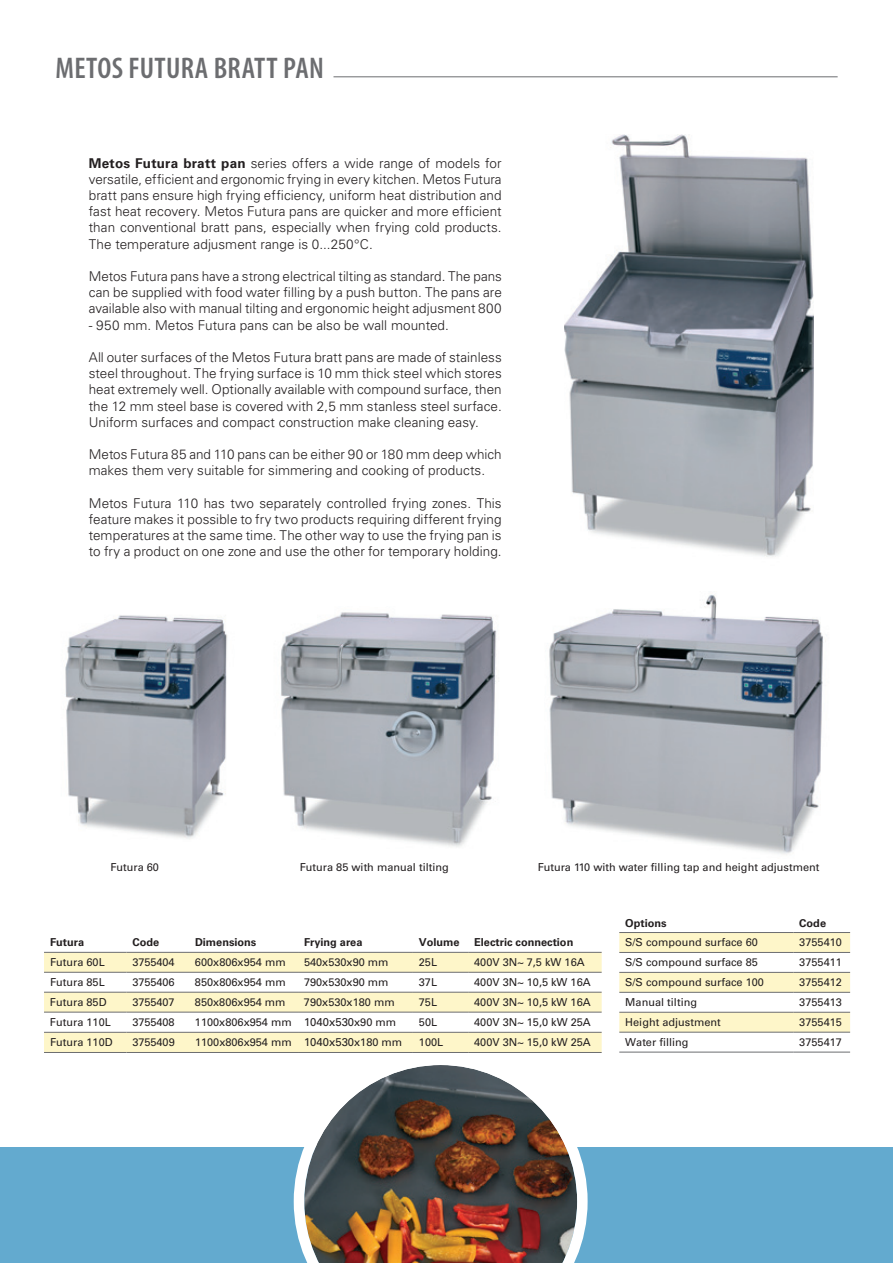
<style>
.page{position:relative;width:893px;height:1263px;background:#fff}
.page>*{position:absolute;margin:0;border:0;box-sizing:border-box;transform-origin:0 0}
.t1{font:600 condensed 30px "Myriad Pro";letter-spacing:.01em;color:#6c6d70}
.t2{font:300 13.5px/16.2px "Univers LT Std";letter-spacing:.005em;color:#231f20;text-align:justify}
.t3{font:10.95px "Univers LT Std";color:#231f20}
.t4{font:700 10.95px "Univers LT Std";color:#231f20}
.s1{font-weight:700}
.s2{font-size:11.25px}
</style>
<div class="page">
<div style="left:0;top:1148px;width:893px;height:115px;background:#63aacf"></div>
<img style="left:564px;top:135px;width:250px;height:422px">
<hr style="left:333px;top:77px;width:505px;height:1px;background:#6c6d70">
<img style="left:549px;top:594px;width:277px;height:260px">
<img style="left:280px;top:612px;width:217px;height:235px">
<img style="left:65px;top:615px;width:162px;height:224px">
<svg style="left:619px;top:933px;width:231px;height:99px"></svg>
<hr style="left:619px;top:952px;width:174px;height:1px;background:#6c6d70">
<hr style="left:793px;top:952px;width:57px;height:1px;background:#6c6d70">
<hr style="left:619px;top:972px;width:174px;height:1px;background:#6c6d70">
<hr style="left:793px;top:972px;width:57px;height:1px;background:#6c6d70">
<hr style="left:619px;top:992px;width:174px;height:1px;background:#6c6d70">
<hr style="left:793px;top:992px;width:57px;height:1px;background:#6c6d70">
<hr style="left:619px;top:1012px;width:174px;height:1px;background:#6c6d70">
<hr style="left:793px;top:1012px;width:57px;height:1px;background:#6c6d70">
<hr style="left:619px;top:1032px;width:174px;height:1px;background:#6c6d70">
<hr style="left:793px;top:1032px;width:57px;height:1px;background:#6c6d70">
<hr style="left:619px;top:932px;width:174px;height:1px;background:#6c6d70">
<hr style="left:793px;top:932px;width:57px;height:1px;background:#6c6d70">
<hr style="left:619px;top:1052px;width:174px;height:1px;background:#6c6d70">
<hr style="left:793px;top:1052px;width:57px;height:1px;background:#6c6d70">
<img style="left:294px;top:1065px;width:294px;height:198px">
<svg style="left:44px;top:953px;width:558px;height:99px;fill:#fef6c9"></svg>
<hr style="left:44px;top:1012px;width:82px;height:1px;background:#6c6d70">
<hr style="left:126px;top:1012px;width:63px;height:1px;background:#6c6d70">
<hr style="left:189px;top:1012px;width:109px;height:1px;background:#6c6d70">
<hr style="left:298px;top:1012px;width:115px;height:1px;background:#6c6d70">
<hr style="left:413px;top:1012px;width:55px;height:1px;background:#6c6d70">
<hr style="left:468px;top:1012px;width:134px;height:1px;background:#6c6d70">
<hr style="left:44px;top:1032px;width:82px;height:1px;background:#6c6d70">
<hr style="left:126px;top:1032px;width:63px;height:1px;background:#6c6d70">
<hr style="left:189px;top:1032px;width:109px;height:1px;background:#6c6d70">
<hr style="left:298px;top:1032px;width:115px;height:1px;background:#6c6d70">
<hr style="left:413px;top:1032px;width:55px;height:1px;background:#6c6d70">
<hr style="left:468px;top:1032px;width:134px;height:1px;background:#6c6d70">
<hr style="left:44px;top:952px;width:82px;height:1px;background:#6c6d70">
<hr style="left:126px;top:952px;width:63px;height:1px;background:#6c6d70">
<hr style="left:189px;top:952px;width:109px;height:1px;background:#6c6d70">
<hr style="left:298px;top:952px;width:115px;height:1px;background:#6c6d70">
<hr style="left:413px;top:952px;width:55px;height:1px;background:#6c6d70">
<hr style="left:468px;top:952px;width:134px;height:1px;background:#6c6d70">
<hr style="left:44px;top:1052px;width:82px;height:1px;background:#6c6d70">
<hr style="left:126px;top:1052px;width:63px;height:1px;background:#6c6d70">
<hr style="left:189px;top:1052px;width:109px;height:1px;background:#6c6d70">
<hr style="left:298px;top:1052px;width:115px;height:1px;background:#6c6d70">
<hr style="left:413px;top:1052px;width:55px;height:1px;background:#6c6d70">
<hr style="left:468px;top:1052px;width:134px;height:1px;background:#6c6d70">
<hr style="left:44px;top:972px;width:82px;height:1px;background:#6c6d70">
<hr style="left:126px;top:972px;width:63px;height:1px;background:#6c6d70">
<hr style="left:189px;top:972px;width:109px;height:1px;background:#6c6d70">
<hr style="left:298px;top:972px;width:115px;height:1px;background:#6c6d70">
<hr style="left:413px;top:972px;width:55px;height:1px;background:#6c6d70">
<hr style="left:468px;top:972px;width:134px;height:1px;background:#6c6d70">
<hr style="left:44px;top:992px;width:82px;height:1px;background:#6c6d70">
<hr style="left:126px;top:992px;width:63px;height:1px;background:#6c6d70">
<hr style="left:189px;top:992px;width:109px;height:1px;background:#6c6d70">
<hr style="left:298px;top:992px;width:115px;height:1px;background:#6c6d70">
<hr style="left:413px;top:992px;width:55px;height:1px;background:#6c6d70">
<hr style="left:468px;top:992px;width:134px;height:1px;background:#6c6d70">
<h1 class="t1" style="left:56px;top:51px;width:270px">METOS FUTURA BRATT PAN</h1>
<p class="t2" style="left:89px;top:155px;width:414px"><span class="s1">Metos Futura bratt pan</span> series offers a wide range of models for versatile, efficient and ergonomic frying in every kitchen. Metos Futura bratt pans ensure high frying efficiency, uniform heat distribution and fast heat recovery. Metos Futura pans are quicker and more efficient than conventional bratt pans, especially when frying cold products.<br>The temperature adjusment range is 0...250°C.</p>
<p class="t2" style="left:89px;top:268px;width:415px">Metos Futura pans have a strong electrical tilting as standard. The pans can be supplied with food water filling by a push button. The pans are available also with manual tilting and ergonomic height adjusment 800</p>
<p class="t2" style="left:89px;top:317px;width:362px">- 950 mm. Metos Futura pans can be also be wall mounted.</p>
<p class="t2" style="left:89px;top:349px;width:415px">All outer surfaces of the Metos Futura bratt pans are made of stainless steel throughout. The frying surface is 10 mm thick steel which stores heat extremely well. Optionally available with compound surface, then the 12 mm steel base is covered with 2,5 mm stanless steel surface.<br>Uniform surfaces and compact construction make cleaning easy.</p>
<p class="t2" style="left:89px;top:446px;width:414px">Metos Futura 85 and 110 pans can be either 90 or 180 mm deep which makes them very suitable for simmering and cooking of products.</p>
<p class="t2" style="left:89px;top:495px;width:414px">Metos Futura 110 has two separately controlled frying zones. This feature makes it possible to fry two products requiring different frying temperatures at the same time. The other way to use the frying pan is to fry a product on one zone and use the other for temporary holding.</p>
<p class="t3" style="left:111px;top:860px;width:50px">Futura 60</p>
<p class="t3" style="left:300px;top:860px;width:150px">Futura 85 with manual tilting</p>
<p class="t3" style="left:538px;top:860px;width:283px">Futura 110 with water filling tap and height adjustment</p>
<p class="t4" style="left:50px;top:936px;width:36px">Futura</p>
<p class="t4" style="left:132px;top:936px;width:28px">Code</p>
<p class="t4" style="left:195px;top:936px;width:63px">Dimensions</p>
<p class="t4" style="left:304px;top:936px;width:60px">Frying area</p>
<p class="t4" style="left:419px;top:936px;width:42px">Volume</p>
<p class="t4" style="left:474px;top:936px;width:101px">Electric connection</p>
<p class="t3" style="left:50px;top:956px;width:56px">Futura 60L</p>
<p class="t3" style="left:132px;top:956px;width:44px">3755404</p>
<p class="t3" style="left:195px;top:956px;width:92px">600x806x954 mm</p>
<p class="t3" style="left:304px;top:956px;width:86px">540x530x90 mm</p>
<p class="t3" style="left:419px;top:956px;width:20px">25L</p>
<p class="t3" style="left:474px;top:956px;width:112px">400V 3N~ 7,5 kW 16A</p>
<p class="t3" style="left:50px;top:976px;width:56px">Futura 85L</p>
<p class="t3" style="left:132px;top:976px;width:44px">3755406</p>
<p class="t3" style="left:195px;top:976px;width:92px">850x806x954 mm</p>
<p class="t3" style="left:304px;top:976px;width:86px">790x530x90 mm</p>
<p class="t3" style="left:419px;top:976px;width:20px">37L</p>
<p class="t3" style="left:474px;top:976px;width:118px">400V 3N~ 10,5 kW 16A</p>
<p class="t3" style="left:50px;top:996px;width:58px">Futura 85D</p>
<p class="t3" style="left:132px;top:996px;width:44px">3755407</p>
<p class="t3" style="left:195px;top:996px;width:92px">850x806x954 mm</p>
<p class="t3" style="left:304px;top:996px;width:92px">790x530x180 mm</p>
<p class="t3" style="left:419px;top:996px;width:20px">75L</p>
<p class="t3" style="left:474px;top:996px;width:118px">400V 3N~ 10,5 kW 16A</p>
<p class="t3" style="left:50px;top:1016px;width:62px">Futura 110L</p>
<p class="t3" style="left:132px;top:1016px;width:44px">3755408</p>
<p class="t3" style="left:195px;top:1016px;width:203px">1100x806x954 mm <span class="s2">1040x530</span>x90 mm</p>
<p class="t3" style="left:419px;top:1016px;width:20px">50L</p>
<p class="t3" style="left:474px;top:1016px;width:118px">400V 3N~ 15,0 kW 25A</p>
<p class="t3" style="left:50px;top:1036px;width:64px">Futura 110D</p>
<p class="t3" style="left:132px;top:1036px;width:44px">3755409</p>
<p class="t3" style="left:195px;top:1036px;width:209px">1100x806x954 mm <span class="s2">1040x530</span>x180 mm</p>
<p class="t3" style="left:419px;top:1036px;width:26px">100L</p>
<p class="t3" style="left:474px;top:1036px;width:118px">400V 3N~ 15,0 kW 25A</p>
<p class="t4" style="left:625px;top:916px;width:43px">Options</p>
<p class="t4" style="left:799px;top:916px;width:28px">Code</p>
<p class="t3" style="left:625px;top:936px;width:134px">S/S compound surface 60</p>
<p class="t3" style="left:799px;top:936px;width:44px">3755410</p>
<p class="t3" style="left:625px;top:956px;width:134px">S/S compound surface 85</p>
<p class="t3" style="left:799px;top:956px;width:44px">3755411</p>
<p class="t3" style="left:625px;top:976px;width:140px">S/S compound surface 100</p>
<p class="t3" style="left:799px;top:976px;width:44px">3755412</p>
<p class="t3" style="left:625px;top:996px;width:73px">Manual tilting</p>
<p class="t3" style="left:799px;top:996px;width:44px">3755413</p>
<p class="t3" style="left:625px;top:1016px;width:97px">Height adjustment</p>
<p class="t3" style="left:799px;top:1016px;width:44px">3755415</p>
<p class="t3" style="left:625px;top:1036px;width:65px">Water filling</p>
<p class="t3" style="left:799px;top:1036px;width:44px">3755417</p>
</div>
